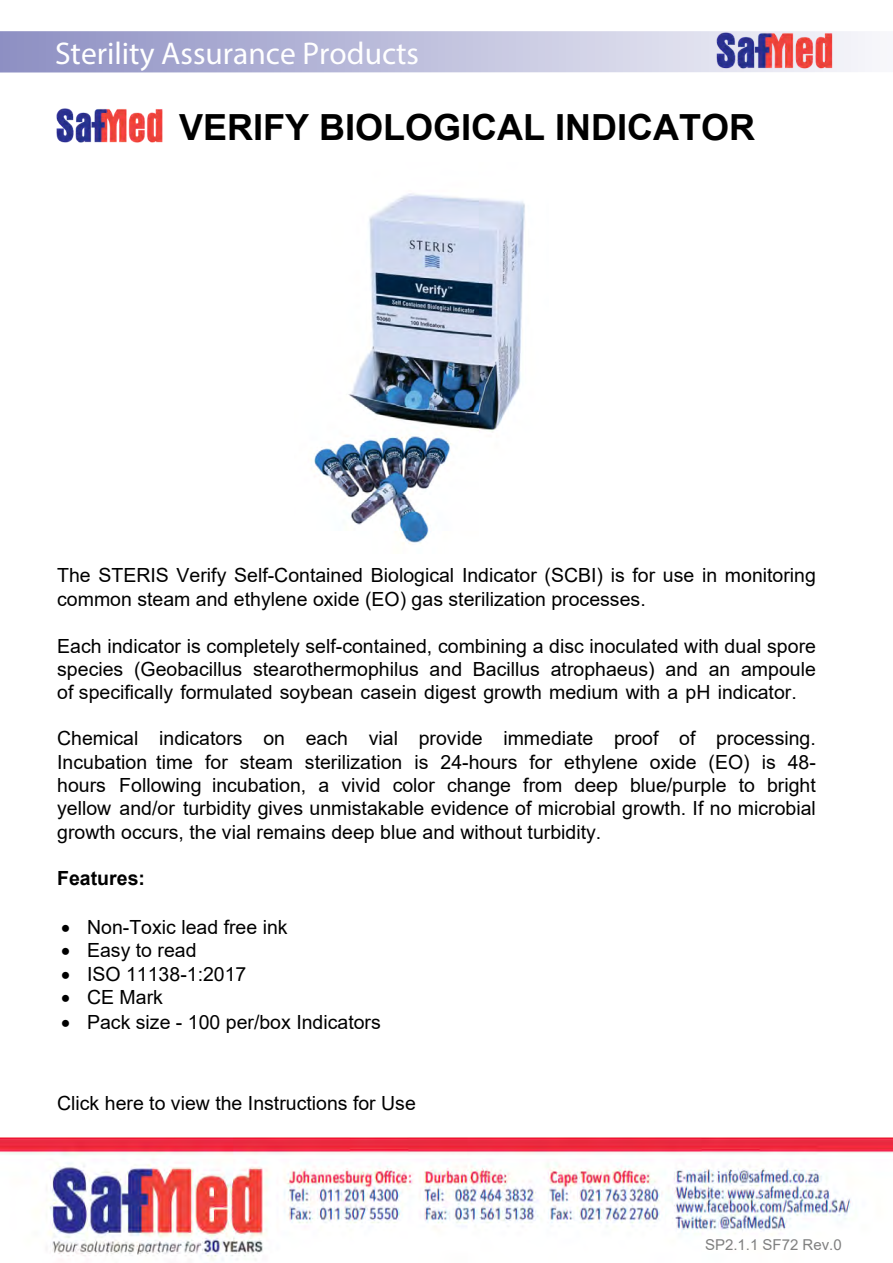
<style>
.page{position:relative;width:893px;height:1263px;background:#fff}
.page>*{position:absolute;margin:0;border:0;box-sizing:border-box;transform-origin:0 0}
.t1{font:700 36px "Arial";color:#000}
.t2{font:31.5px "Myriad Hebrew";color:#fff}
.t3{font:19.5px/23.4px "Arial";color:#000;text-align:justify}
.t4{font:19.5px "Arial";color:#000}
.t5{font:700 19.5px "Arial";color:#000}
.t6{font:15px "Arial";color:#808080}
</style>
<div class="page">
<img style="left:0;top:1137px;width:893px;height:124px">
<svg style="left:0;top:31px;width:865px;height:42px;background:#bbbddb"></svg>
<img style="left:715px;top:31px;width:119px;height:40px">
<img style="left:56px;top:108px;width:107px;height:35px">
<img style="left:311px;top:193px;width:214px;height:351px">
<h2 class="t2" style="left:55px;top:36px;width:366px">Sterility Assurance Products</h2>
<h1 class="t1" style="left:179px;top:102px;width:578px">VERIFY BIOLOGICAL INDICATOR</h1>
<p class="t3" style="left:57px;top:564px;width:760px">The STERIS Verify Self-Contained Biological Indicator (SCBI) is for use in monitoring common steam and ethylene oxide (EO) gas sterilization processes.</p>
<p class="t3" style="left:57px;top:634px;width:760px">Each indicator is completely self-contained, combining a disc inoculated with dual spore species (Geobacillus stearothermophilus and Bacillus atrophaeus) and an ampoule of specifically formulated soybean casein digest growth medium with a pH indicator.</p>
<p class="t3" style="left:57px;top:726px;width:760px">Chemical indicators on each vial provide immediate proof of processing.<br>Incubation time for steam sterilization is 24-hours for ethylene oxide (EO) is 48- hours Following incubation, a vivid color change from deep blue/purple to bright yellow and/or turbidity gives unmistakable evidence of microbial growth. If no microbial growth occurs, the vial remains deep blue and without turbidity.</p>
<p class="t5" style="left:57px;top:864px;width:89px">Features:</p>
<p class="t3" style="left:61px;top:915px;width:228px">• Non-Toxic lead free ink</p>
<p class="t3" style="left:61px;top:938px;width:137px">• Easy to read</p>
<p class="t4" style="left:61px;top:960px;width:187px">• ISO 11138-1:2017</p>
<p class="t3" style="left:61px;top:985px;width:103px">• CE Mark</p>
<p class="t3" style="left:61px;top:1010px;width:321px">• Pack size - 100 per/box Indicators</p>
<p class="t3" style="left:57px;top:1091px;width:360px">Click here to view the Instructions for Use</p>
<p class="t6" style="left:705px;top:1234px;width:138px">SP2.1.1 SF72 Rev.0</p>
</div>
